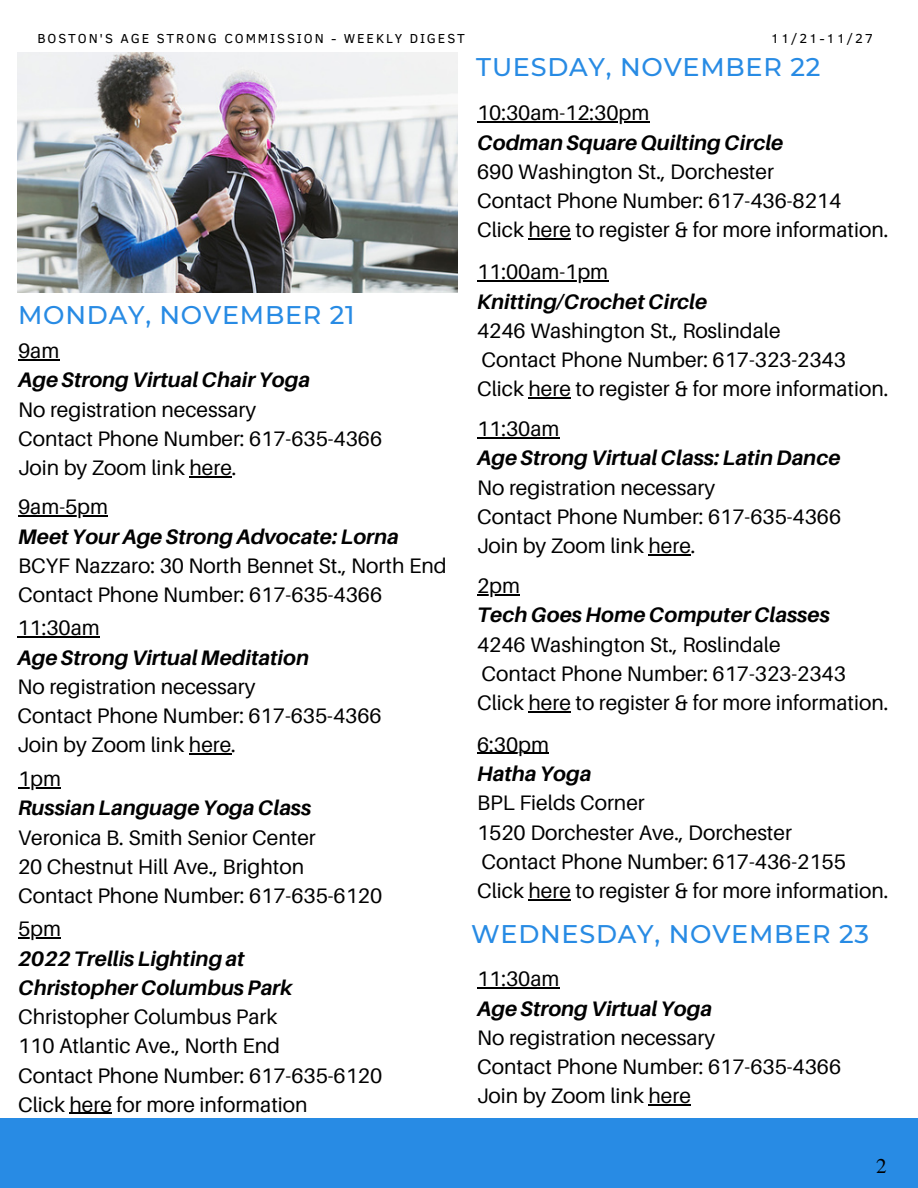
<style>
.page{position:relative;width:918px;height:1188px;background:#fff}
.page>*{position:absolute;margin:0;border:0;box-sizing:border-box;transform-origin:0 0}
.t1{font:500 25.5px "Montserrat";letter-spacing:.03em;color:#288be4}
.t2{font:21px/29.2px "Aileron";color:#000}
.t3{font:italic 700 21px/29.2px "Aileron";color:#000}
.t4{font:21px "Te X Gyre Termes";color:#000}
.t5{font:13.35px "Clear Sans";letter-spacing:.14em;color:#000}
</style>
<div class="page">
<img style="left:17px;top:53px;width:440px;height:239px">
<div style="left:0;top:1118px;width:918px;height:70px;background:#288be4"></div>
<hr style="left:18px;top:359px;width:41px;height:1px;background:#000">
<hr style="left:190px;top:476px;width:42px;height:1px;background:#000">
<hr style="left:17px;top:636px;width:83px;height:2px;background:#000">
<hr style="left:189px;top:753px;width:42px;height:2px;background:#000">
<hr style="left:18px;top:515px;width:90px;height:2px;background:#000">
<hr style="left:477px;top:437px;width:82px;height:1px;background:#000">
<hr style="left:649px;top:554px;width:42px;height:1px;background:#000">
<hr style="left:18px;top:787px;width:43px;height:1px;background:#000">
<hr style="left:477px;top:121px;width:172px;height:2px;background:#000">
<hr style="left:529px;top:238px;width:42px;height:2px;background:#000">
<hr style="left:477px;top:594px;width:43px;height:1px;background:#000">
<hr style="left:529px;top:711px;width:42px;height:1px;background:#000">
<hr style="left:477px;top:753px;width:72px;height:1px;background:#000">
<hr style="left:529px;top:899px;width:42px;height:1px;background:#000">
<hr style="left:18px;top:937px;width:43px;height:2px;background:#000">
<hr style="left:70px;top:1113px;width:42px;height:1px;background:#000">
<hr style="left:477px;top:280px;width:131px;height:2px;background:#000">
<hr style="left:529px;top:397px;width:42px;height:2px;background:#000">
<hr style="left:477px;top:988px;width:82px;height:1px;background:#000">
<hr style="left:649px;top:1105px;width:42px;height:1px;background:#000">
<p class="t5" style="left:37px;top:28px;width:429px">BOSTON'S AGE STRONG COMMISSION - WEEKLY DIGEST</p>
<p class="t1" style="left:18px;top:299px;width:338px">MONDAY, NOVEMBER 21</p>
<p class="t2" style="left:18px;top:336px;width:43px">9am</p>
<p class="t3" style="left:18px;top:365px;width:294px">Age Strong Virtual Chair Yoga</p>
<p class="t2" style="left:18px;top:394px;width:366px">No registration necessary<br>Contact Phone Number: 617-635-4366<br>Join by Zoom link here.</p>
<p class="t2" style="left:18px;top:492px;width:91px">9am-5pm</p>
<p class="t3" style="left:18px;top:521px;width:382px">Meet Your Age Strong Advocate: Lorna</p>
<p class="t2" style="left:18px;top:550px;width:430px">BCYF Nazzaro: 30 North Bennet St., North End<br>Contact Phone Number: 617-635-4366</p>
<p class="t2" style="left:17px;top:613px;width:84px">11:30am</p>
<p class="t3" style="left:17px;top:642px;width:293px">Age Strong Virtual Meditation</p>
<p class="t2" style="left:17px;top:671px;width:366px">No registration necessary<br>Contact Phone Number: 617-635-4366<br>Join by Zoom link here.</p>
<p class="t2" style="left:18px;top:764px;width:44px">1pm</p>
<p class="t3" style="left:18px;top:793px;width:295px">Russian Language Yoga Class</p>
<p class="t2" style="left:18px;top:822px;width:366px">Veronica B. Smith Senior Center<br>20 Chestnut Hill Ave., Brighton<br>Contact Phone Number: 617-635-6120</p>
<p class="t5" style="left:771px;top:29px;width:104px">11/21-11/27</p>
<p class="t1" style="left:476px;top:52px;width:346px">TUESDAY, NOVEMBER 22</p>
<p class="t2" style="left:477px;top:98px;width:174px">10:30am-12:30pm</p>
<p class="t3" style="left:477px;top:127px;width:308px">Codman Square Quilting Circle</p>
<p class="t2" style="left:477px;top:156px;width:413px">690 Washington St., Dorchester<br>Contact Phone Number: 617-436-8214<br>Click here to register &amp; for more information.</p>
<p class="t2" style="left:477px;top:257px;width:133px">11:00am-1pm</p>
<p class="t3" style="left:477px;top:286px;width:232px">Knitting/Crochet Circle</p>
<p class="t2" style="left:477px;top:315px;width:413px">4246 Washington St., Roslindale<br>Contact Phone Number: 617-323-2343<br>Click here to register &amp; for more information.</p>
<p class="t2" style="left:477px;top:414px;width:84px">11:30am</p>
<p class="t3" style="left:477px;top:443px;width:365px">Age Strong Virtual Class: Latin Dance</p>
<p class="t2" style="left:477px;top:472px;width:366px">No registration necessary<br>Contact Phone Number: 617-635-4366<br>Join by Zoom link here.</p>
<p class="t2" style="left:477px;top:571px;width:44px">2pm</p>
<p class="t3" style="left:477px;top:600px;width:354px">Tech Goes Home Computer Classes</p>
<p class="t2" style="left:477px;top:629px;width:413px">4246 Washington St., Roslindale<br>Contact Phone Number: 617-323-2343<br>Click here to register &amp; for more information.</p>
<p class="t2" style="left:477px;top:729px;width:73px">6:30pm</p>
<p class="t3" style="left:477px;top:759px;width:116px">Hatha Yoga</p>
<p class="t2" style="left:477px;top:788px;width:413px">BPL Fields Corner<br>1520 Dorchester Ave., Dorchester<br>Contact Phone Number: 617-436-2155<br>Click here to register &amp; for more information.</p>
<p class="t2" style="left:18px;top:914px;width:44px">5pm</p>
<p class="t3" style="left:18px;top:943px;width:276px">2022 Trellis Lighting at<br>Christopher Columbus Park</p>
<p class="t2" style="left:18px;top:1002px;width:366px">Christopher Columbus Park<br>110 Atlantic Ave., North End<br>Contact Phone Number: 617-635-6120<br>Click here for more information</p>
<p class="t1" style="left:471px;top:918px;width:399px">WEDNESDAY, NOVEMBER 23</p>
<p class="t2" style="left:477px;top:964px;width:84px">11:30am</p>
<p class="t3" style="left:477px;top:993px;width:237px">Age Strong Virtual Yoga</p>
<p class="t2" style="left:477px;top:1023px;width:366px">No registration necessary<br>Contact Phone Number: 617-635-4366<br>Join by Zoom link here</p>
<p class="t4" style="left:876px;top:1151px;width:12px">2</p>
</div>
